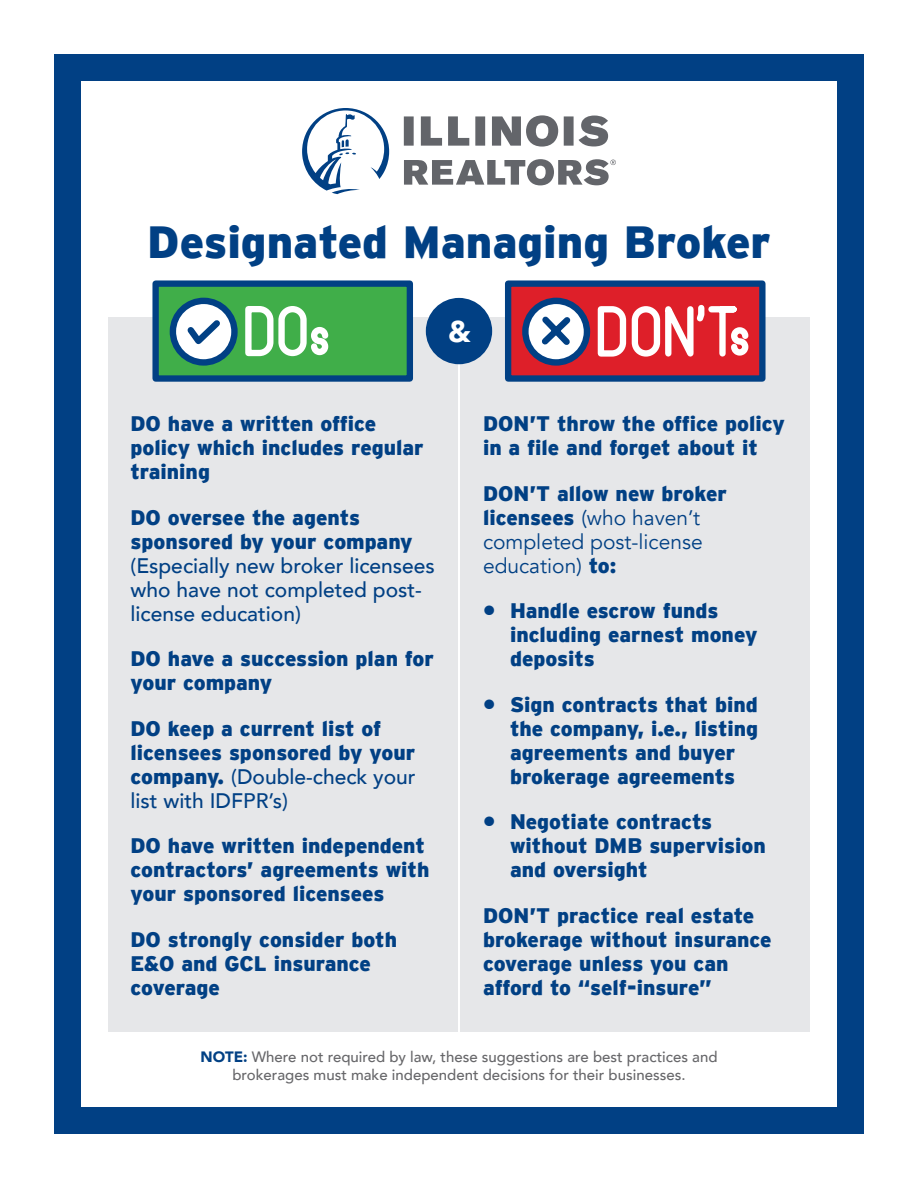
<style>
.page{position:relative;width:918px;height:1188px;background:#fff}
.page>*{position:absolute;margin:0;border:0;box-sizing:border-box;transform-origin:0 0}
.t1{font:900 45px "Interstate";color:#014084}
.t2{font:900 30px "Avenir";color:#fff}
.t3{font:900 21px/24px "Interstate";color:#014084}
.t4{font:500 21px/24px "Avenir";color:#014084}
.t5{font:21px/24px "Avenir";color:#014084}
.t6{font:500 15px/18px "Avenir";color:#67676a;text-align:center}
.s1{font-family:"Interstate";font-weight:900}
.s2{font-family:"Avenir";font-weight:500}
.s3{font-weight:900;color:#014084}
</style>
<div class="page">
<div style="left:54px;top:54px;width:810px;height:1080px;background:#014084"></div>
<div style="left:81px;top:81px;width:756px;height:1026px;background:#fff"></div>
<svg style="left:404px;top:116px;width:10px;height:30px"></svg>
<svg style="left:421px;top:116px;width:21px;height:30px"></svg>
<svg style="left:448px;top:116px;width:21px;height:30px"></svg>
<svg style="left:475px;top:116px;width:10px;height:30px"></svg>
<svg style="left:492px;top:115px;width:66px;height:32px"></svg>
<svg style="left:564px;top:116px;width:44px;height:30px"></svg>
<svg style="left:404px;top:159px;width:212px;height:26px"></svg>
<svg style="left:302px;top:108px;width:87px;height:86px"></svg>
<div style="left:108px;top:318px;width:350px;height:714px;background:#e6e7e9"></div>
<div style="left:460px;top:318px;width:350px;height:714px;background:#e6e7e9"></div>
<div style="left:505px;top:280px;width:261px;height:102px;background:#de1f29;border:6px solid #014084"></div>
<svg style="left:525px;top:301px;width:62px;height:62px"></svg>
<div style="left:522px;top:297px;width:69px;height:69px;border:6px solid #014084;border-radius:50%"></div>
<svg style="left:536px;top:311px;width:40px;height:40px;background:#bdcddf"></svg>
<svg style="left:595px;top:283px;width:157px;height:97px"></svg>
<div style="left:152px;top:280px;width:261px;height:102px;background:#40ae49;border:6px solid #014084"></div>
<svg style="left:173px;top:301px;width:62px;height:62px"></svg>
<div style="left:169px;top:297px;width:69px;height:69px;border:6px solid #014084;border-radius:50%"></div>
<svg style="left:182px;top:314px;width:44px;height:37px;background:#d2dde9"></svg>
<svg style="left:245px;top:306px;width:84px;height:51px"></svg>
<div style="left:426px;top:298px;width:66px;height:66px;background:#014084;border-radius:50%"></div>
<p class="t1" style="left:147px;top:216px;width:625px">Designated Managing Broker</p>
<p class="t2" style="left:448px;top:305px;width:24px">&amp;</p>
<p class="t3" style="left:130px;top:411px;width:295px">DO have a written office policy which includes regular training</p>
<p class="t4" style="left:130px;top:504px;width:306px"><span class="s1">DO oversee the agents sponsored by your company </span>(Especially new broker licensees who have not completed post&shy;license education)</p>
<p class="t3" style="left:130px;top:647px;width:305px">DO have a succession plan for your company</p>
<p class="t3" style="left:130px;top:716px;width:287px">DO keep a current list of licensees sponsored by your company. <span class="s2">(Double-check your list with IDFPR’s)</span></p>
<p class="t3" style="left:130px;top:834px;width:300px">DO have written independent contractors’ agreements with your sponsored licensees</p>
<p class="t3" style="left:130px;top:927px;width:268px">DO strongly consider both<br>E&amp;O and GCL insurance coverage</p>
<p class="t3" style="left:483px;top:411px;width:303px">DON’T throw the office policy in a file and forget about it</p>
<p class="t5" style="left:483px;top:482px;width:245px"><span class="s1">DON’T allow new broker licensees</span> (who haven’t completed post-license education) <span class="s1">to:</span></p>
<p class="t3" style="left:510px;top:599px;width:249px;text-indent:-27px">• Handle escrow funds including earnest money deposits</p>
<p class="t3" style="left:510px;top:692px;width:250px;text-indent:-27px">• Sign contracts that bind the company, i.e., listing agreements and buyer brokerage agreements</p>
<p class="t3" style="left:510px;top:810px;width:257px;text-indent:-27px">• Negotiate contracts without DMB supervision and oversight</p>
<p class="t3" style="left:483px;top:903px;width:290px">DON’T practice real estate brokerage without insurance coverage unless you can afford to “self-insure”</p>
<p class="t6" style="left:200px;top:1047px;width:519px"><span class="s3">NOTE:</span> Where not required by law, these suggestions are best practices and brokerages must make independent decisions for their businesses.</p>
</div>
